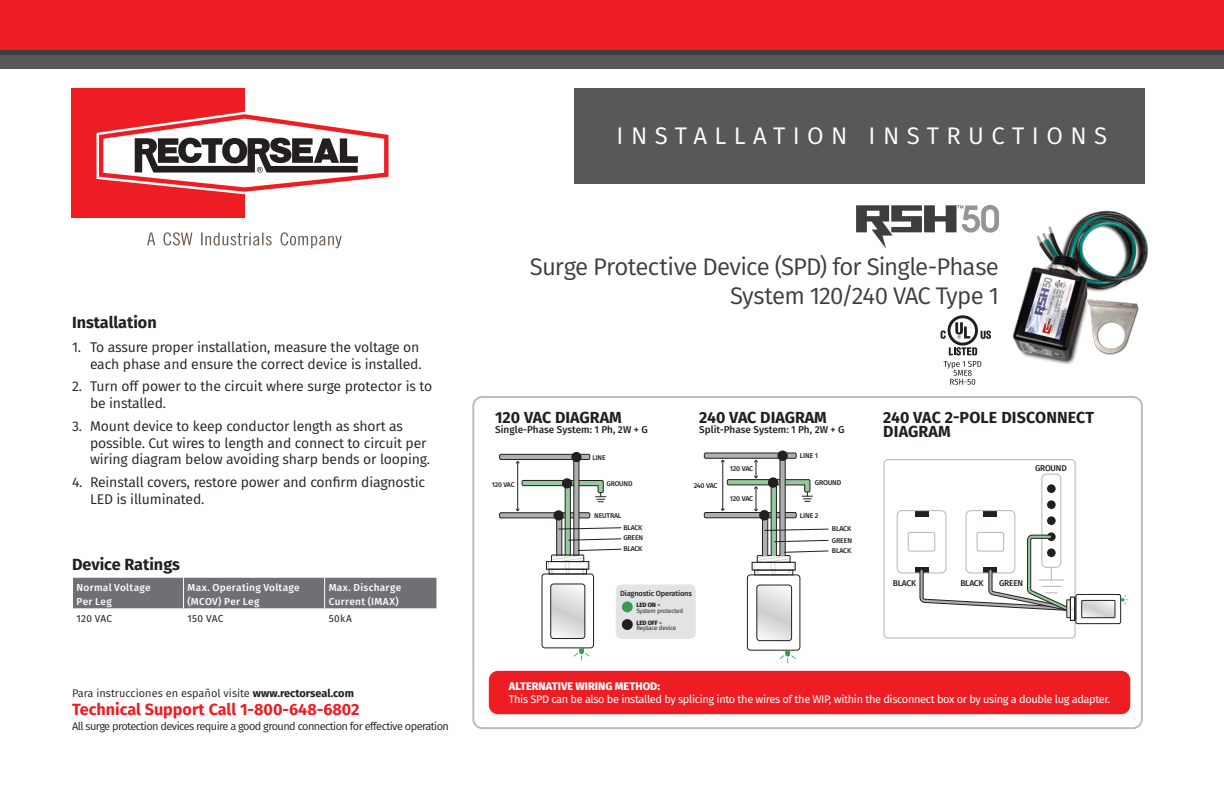
<style>
.page{position:relative;width:1224px;height:792px;background:#fff}
.page>*{position:absolute;margin:0;border:0;box-sizing:border-box;transform-origin:0 0}
.t1{font:24px/28.8px "Fira Sans";letter-spacing:-.035em;color:#3e3e3f;text-align:right}
.t2{font:24px "Fira Sans";letter-spacing:.31em;color:#fff}
.Body{font:700 16.2px "Fira Sans";color:#ee1d23}
.t3{font:700 16.2px "Fira Sans";color:#231f20}
.t4{font:700 16px/14px "Fira Sans";color:#231f20}
.t5{font:14px/16.8px "Fira Sans";letter-spacing:-.01em;color:#231f20}
.Body-2{font:11px "Fira Sans";letter-spacing:-.03em;color:#fff}
.Body-3{font:11px "Fira Sans";letter-spacing:-.05em;color:#231f20}
.Body-4{font:11px "Fira Sans";color:#231f20}
.t6{font:800 11px "Fira Sans";color:#fff}
.Body_copy_center-_fo{font:500 10.2px/14.2px "Fira Sans";letter-spacing:.03em;color:#fff}
.Body_copy_center-_fo-2{font:10.2px "Fira Sans";letter-spacing:.025em;color:#231f20}
.t7{font:500 10px "Fira Sans";color:#231f20}
.t8{font:500 8.4px "Fira Sans";letter-spacing:-.025em;color:#231f20}
.t9{font:500 7.6px "Fira Sans";letter-spacing:-.025em;color:#231f20}
.t10{font:500 7px "Fira Sans";letter-spacing:-.025em;color:#231f20}
.t11{font:500 6.8px "Fira Sans";letter-spacing:-.025em;color:#231f20}
.t12{font:6.2px/5.6px "Fira Sans";letter-spacing:-.025em;color:#231f20}
.s1{font-weight:700}
.s2{font-weight:800}
</style>
<div class="page">
<div style="left:574px;top:88px;width:571px;height:95px;background:#57585a"></div>
<div style="left:0;top:53px;width:1224px;height:16px;background:#57585a"></div>
<div style="left:0;top:0;width:1224px;height:53px;background:#ee1d23"></div>
<div style="left:0;top:50px;width:1224px;height:5px;background:#3e3e3f"></div>
<svg style="left:856px;top:205px;width:143px;height:44px"></svg>
<div style="left:489px;top:671px;width:641px;height:43px;background:#ee1d23;border-radius:9px"></div>
<svg style="left:72px;top:577px;width:365px;height:32px;background:#76777a"></svg>
<div style="left:72px;top:88px;width:173px;height:130px;background:#ee1d23"></div>
<svg style="left:97px;top:112px;width:292px;height:82px"></svg>
<svg style="left:147px;top:232px;width:195px;height:16px"></svg>
<img style="left:1012px;top:210px;width:136px;height:155px">
<div style="left:472px;top:396px;width:671px;height:333px;border:2px solid #bcbdc0;border-radius:9px"></div>
<div style="left:884px;top:459px;width:191px;height:179px;border:1px solid #b4b5b8;border-radius:4px"></div>
<div style="left:915px;top:511px;width:13px;height:5px;background:#231f20"></div>
<div style="left:915px;top:567px;width:13px;height:6px;background:#231f20"></div>
<div style="left:897px;top:510px;width:49px;height:63px;border:1px solid #b4b5b8;border-radius:5px"></div>
<div style="left:908px;top:532px;width:27px;height:19px;border:1px solid #b4b5b8;border-radius:2px"></div>
<div style="left:984px;top:511px;width:13px;height:5px;background:#231f20"></div>
<div style="left:966px;top:510px;width:49px;height:63px;border:1px solid #b4b5b8;border-radius:5px"></div>
<div style="left:977px;top:532px;width:27px;height:19px;border:1px solid #b4b5b8;border-radius:2px"></div>
<div style="left:1042px;top:474px;width:19px;height:94px;border:1px solid #b4b5b8;border-radius:5px"></div>
<div style="left:1047px;top:484px;width:9px;height:9px;background:#231f20;border-radius:50%"></div>
<div style="left:1047px;top:500px;width:9px;height:9px;background:#231f20;border-radius:50%"></div>
<div style="left:1047px;top:516px;width:9px;height:9px;background:#231f20;border-radius:50%"></div>
<div style="left:1076px;top:594px;width:45px;height:30px;border:1px solid #231f20;border-radius:2px"></div>
<svg style="left:1084px;top:602px;width:29px;height:14px"></svg>
<div style="left:1082px;top:600px;width:33px;height:18px;border:1px solid #231f20"></div>
<svg style="left:1121px;top:595px;width:8px;height:10px"></svg>
<svg style="left:919px;top:534px;width:157px;height:87px"></svg>
<div style="left:571px;top:452px;width:11px;height:10px;background:#231f20;border-radius:50%"></div>
<div style="left:616px;top:584px;width:80px;height:55px;background:#e2e3e5;border-radius:6px"></div>
<div style="left:622px;top:601px;width:11px;height:11px;background:#369d55;border-radius:50%"></div>
<div style="left:622px;top:619px;width:11px;height:11px;background:#231f20;border-radius:50%"></div>
<svg style="left:499px;top:454px;width:123px;height:120px"></svg>
<div style="left:542px;top:574px;width:52px;height:74px;border:1px solid #231f20;border-radius:3px"></div>
<svg style="left:552px;top:584px;width:33px;height:53px;background:#dfdfe1"></svg>
<div style="left:550px;top:584px;width:35px;height:55px;border:1px solid #231f20;border-radius:3px"></div>
<svg style="left:574px;top:648px;width:16px;height:13px"></svg>
<div style="left:747px;top:575px;width:53px;height:76px;border:1px solid #231f20;border-radius:3px"></div>
<svg style="left:757px;top:585px;width:35px;height:56px;background:#dfdfe1"></svg>
<div style="left:757px;top:585px;width:35px;height:56px;border:1px solid #231f20;border-radius:3px"></div>
<svg style="left:780px;top:651px;width:16px;height:12px"></svg>
<svg style="left:704px;top:452px;width:125px;height:123px"></svg>
<svg style="left:941px;top:315px;width:50px;height:70px"></svg>
<p class="t2" style="left:617px;top:118px;width:492px">INSTALLATION INSTRUCTIONS</p>
<p class="t3" style="left:72px;top:309px;width:86px">Installation</p>
<p class="t5" style="left:72px;top:338px;width:351px;text-align:right">1. To assure proper installation, measure the voltage on each phase and ensure the correct device is installed.</p>
<p class="t5" style="left:90px;top:378px;width:344px;text-indent:-18px">2. Turn off power to the circuit where surge protector is to be installed.</p>
<p class="t5" style="left:90px;top:417px;width:342px;text-indent:-18px">3. Mount device to keep conductor length as short as possible. Cut wires to length and connect to circuit per wiring diagram below avoiding sharp bends or looping.</p>
<p class="t5" style="left:90px;top:473px;width:337px;text-indent:-18px">4. Reinstall covers, restore power and confirm diagnostic<br>LED is illuminated.</p>
<p class="t3" style="left:72px;top:551px;width:109px">Device Ratings</p>
<p class="Body_copy_center-_fo" style="left:77px;top:580px;width:76px">Normal Voltage</p>
<p class="Body_copy_center-_fo" style="left:77px;top:594px;width:37px">Per Leg</p>
<p class="Body_copy_center-_fo" style="left:188px;top:580px;width:114px">Max. Operating Voltage (MCOV) Per Leg</p>
<p class="Body_copy_center-_fo" style="left:329px;top:580px;width:74px">Max. Discharge<br>Current (IMAX)</p>
<p class="Body_copy_center-_fo-2" style="left:77px;top:611px;width:37px">120 VAC</p>
<p class="Body_copy_center-_fo-2" style="left:188px;top:611px;width:37px">150 VAC</p>
<p class="Body_copy_center-_fo-2" style="left:329px;top:611px;width:25px">50kA</p>
<p class="Body-4" style="left:72px;top:685px;width:284px">Para instrucciones en español visite <span class="s1">www.rectorseal.com</span></p>
<p class="Body" style="left:72px;top:696px;width:289px">Technical Support Call 1-800-648-6802</p>
<p class="Body-3" style="left:72px;top:718px;width:378px">All surge protection devices require a good ground connection for effective operation</p>
<p class="t1" style="left:530px;top:252px;width:471px">Surge Protective Device (SPD) for Single-Phase<br>System 120/240 VAC Type 1</p>
<p class="t4" style="left:495px;top:410px;width:128px">120 VAC DIAGRAM</p>
<p class="t7" style="left:495px;top:422px;width:154px">Single-Phase System: 1 Ph, 2W + G</p>
<p class="t11" style="left:592px;top:452px;width:15px">LINE</p>
<p class="t11" style="left:492px;top:479px;width:24px">120 VAC</p>
<p class="t11" style="left:607px;top:478px;width:28px">GROUND</p>
<p class="t11" style="left:594px;top:510px;width:29px">NEUTRAL</p>
<p class="t11" style="left:623px;top:523px;width:21px">BLACK</p>
<p class="t11" style="left:623px;top:543px;width:21px">BLACK</p>
<p class="t11" style="left:623px;top:532px;width:21px">GREEN</p>
<p class="t4" style="left:699px;top:410px;width:129px">240 VAC DIAGRAM</p>
<p class="t7" style="left:699px;top:422px;width:147px">Split-Phase System: 1 Ph, 2W + G</p>
<p class="t10" style="left:694px;top:480px;width:25px">240 VAC</p>
<p class="t10" style="left:730px;top:463px;width:25px">120 VAC</p>
<p class="t10" style="left:730px;top:493px;width:25px">120 VAC</p>
<p class="t10" style="left:800px;top:450px;width:20px">LINE 1</p>
<p class="t10" style="left:815px;top:477px;width:28px">GROUND</p>
<p class="t10" style="left:800px;top:510px;width:20px">LINE 2</p>
<p class="t10" style="left:832px;top:523px;width:21px">BLACK</p>
<p class="t10" style="left:832px;top:545px;width:21px">BLACK</p>
<p class="t10" style="left:832px;top:535px;width:22px">GREEN</p>
<p class="t9" style="left:620px;top:588px;width:73px">Diagnostic Operations</p>
<p class="t12" style="left:636px;top:602px;width:48px"><span class="s2">LED ON</span> =<br>System protected</p>
<p class="t12" style="left:636px;top:619px;width:41px"><span class="s2">LED OFF</span> =<br>Replace device</p>
<p class="t4" style="left:883px;top:410px;width:212px">240 VAC 2-POLE DISCONNECT<br>DIAGRAM</p>
<p class="t8" style="left:1035px;top:461px;width:33px">GROUND</p>
<p class="t8" style="left:893px;top:577px;width:25px">BLACK</p>
<p class="t8" style="left:960px;top:577px;width:25px">BLACK</p>
<p class="t8" style="left:999px;top:577px;width:26px">GREEN</p>
<p class="t6" style="left:509px;top:676px;width:153px">ALTERNATIVE WIRING METHOD:</p>
<p class="Body-2" style="left:509px;top:691px;width:603px">This SPD can be also be installed by splicing into the wires of the WIP, within the disconnect box or by using a double lug adapter.</p>
</div>
